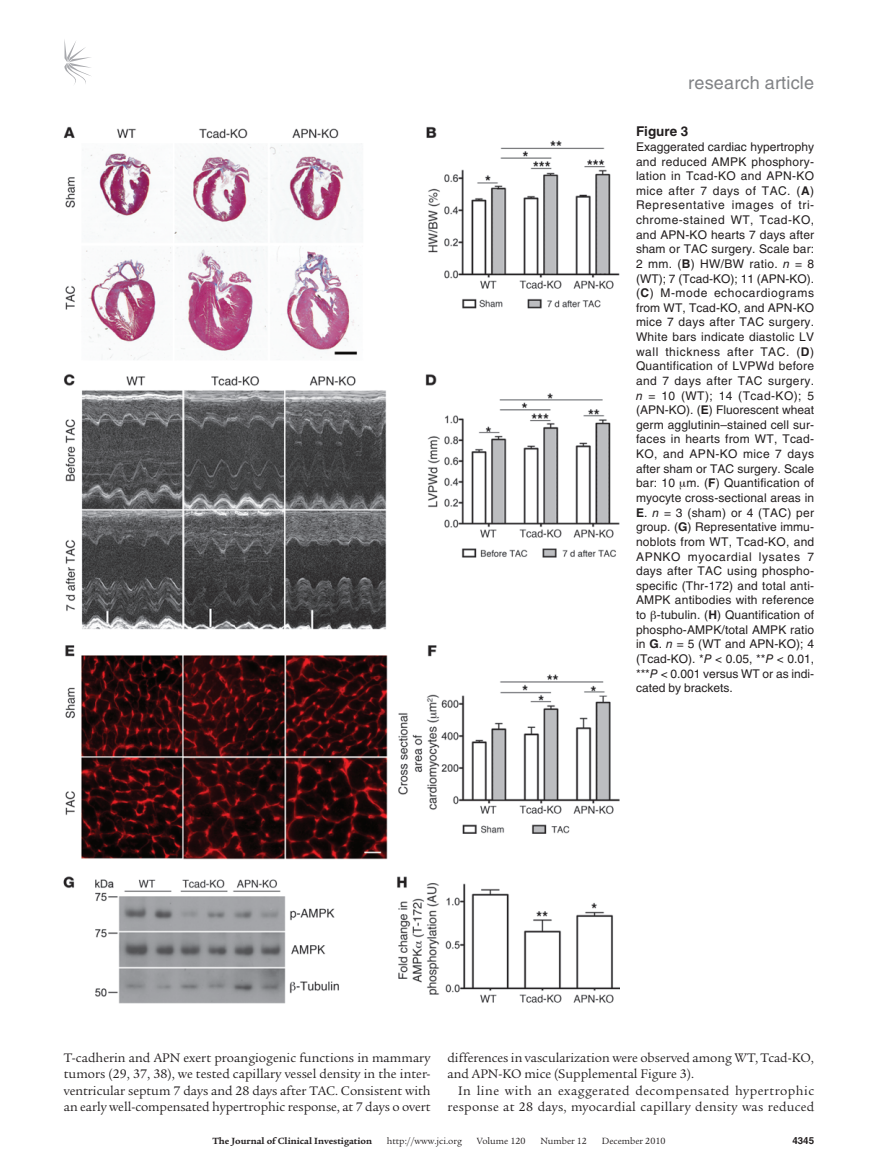
<style>
.page{position:relative;width:878px;height:1174px;background:#fff}
.page>*{position:absolute;margin:0;border:0;box-sizing:border-box;transform-origin:0 0}
.t1{font:18px "Helvetica LT Std";letter-spacing:.01em;color:#808285}
.t2{font:13.5px/16.5px "Legacy Serif Std";color:#231f20;text-align:justify}
.t3{font:13.5px/16.5px "Legacy Serif Std";letter-spacing:.02em;color:#231f20;text-align:right}
.t4{font:700 13.5px "Helvetica LT Std";color:#231f20}
.t5{font:12px/14.5px "Helvetica LT Std";color:#231f20;text-align:justify}
.t6{font:9.75px "Legacy Serif Std";color:#231f20}
.t7{font:700 9.75px "Legacy Serif Std";color:#231f20}
.t8{font:700 9.75px "Helvetica LT Std";color:#231f20}
.s1{font-weight:700}
.s2{font-style:italic}
</style>
<div class="page">
<svg style="left:64px;top:39px;width:27px;height:45px"></svg>
<img style="left:63px;top:126px;width:556px;height:878px">
<h1 class="t1" style="left:688px;top:72px;width:127px">research article</h1>
<p class="t4" style="left:636px;top:123px;width:54px">Figure 3</p>
<p class="t5" style="left:636px;top:139px;width:180px">Exaggerated cardiac hypertrophy and reduced AMPK phosphory&shy;lation in Tcad-KO and APN-KO mice after 7 days of TAC. (<span class="s1">A</span>)<br>Representative images of tri&shy;chrome-stained WT, Tcad-KO, and APN-KO hearts 7 days after sham or TAC surgery. Scale bar:<br>2 mm. (<span class="s1">B</span>) HW/BW ratio. <span class="s2">n</span> = 8 (WT); 7 (Tcad-KO); 11 (APN-KO). (<span class="s1">C</span>) M-mode echocardiograms from WT, Tcad-KO, and APN-KO mice 7 days after TAC surgery.<br>White bars indicate diastolic LV wall thickness after TAC. (<span class="s1">D</span>)<br>Quantification of LVPWd before and 7 days after TAC surgery. <span class="s2">n</span> = 10 (WT); 14 (Tcad-KO); 5 (APN-KO). (<span class="s1">E</span>) Fluorescent wheat germ agglutinin–stained cell sur&shy;faces in hearts from WT, Tcad-KO, and APN-KO mice 7 days after sham or TAC surgery. Scale bar: 10 m. (<span class="s1">F</span>) Quantification of myocyte cross-sectional areas in <span class="s1">E</span>. <span class="s2">n</span> = 3 (sham) or 4 (TAC) per group. (<span class="s1">G</span>) Representative immu&shy;noblots from WT, Tcad-KO, and APNKO myocardial lysates 7 days after TAC using phospho&shy;specific (Thr-172) and total anti-AMPK antibodies with reference to -tubulin. (<span class="s1">H</span>) Quantification of phospho-AMPK/total AMPK ratio in <span class="s1">G</span>. <span class="s2">n</span> = 5 (WT and APN-KO); 4 (Tcad-KO). *<span class="s2">P</span> &lt; 0.05, **<span class="s2">P</span> &lt; 0.01, ***<span class="s2">P</span> &lt; 0.001 versus WT or as indi&shy;cated by brackets.</p>
<p class="t2" style="left:64px;top:1049px;width:368px">T-cadherin and APN exert proangiogenic functions in mammary tumors (29, 37, 38), we tested capillary vessel density in the inter&shy;ventricular septum 7 days and 28 days after TAC. Consistent with an early well-compensated hypertrophic response, at 7 days o overt</p>
<p class="t2" style="left:447px;top:1049px;width:368px">differences in vascularization were observed among WT, Tcad-KO, and APN-KO mice (Supplemental Figure 3).</p>
<p class="t3" style="left:447px;top:1082px;width:368px">In line with an exaggerated decompensated hypertrophic response at 28 days, myocardial capillary density was reduced</p>
<p class="t7" style="left:212px;top:1135px;width:161px">The Journal of Clinical Investigation</p>
<p class="t6" style="left:387px;top:1135px;width:77px">http://www.jci.org</p>
<p class="t6" style="left:476px;top:1135px;width:50px">Volume 120</p>
<p class="t6" style="left:540px;top:1135px;width:48px">Number 12</p>
<p class="t6" style="left:601px;top:1135px;width:65px">December 2010</p>
<p class="t8" style="left:792px;top:1134px;width:23px">4345</p>
</div>
